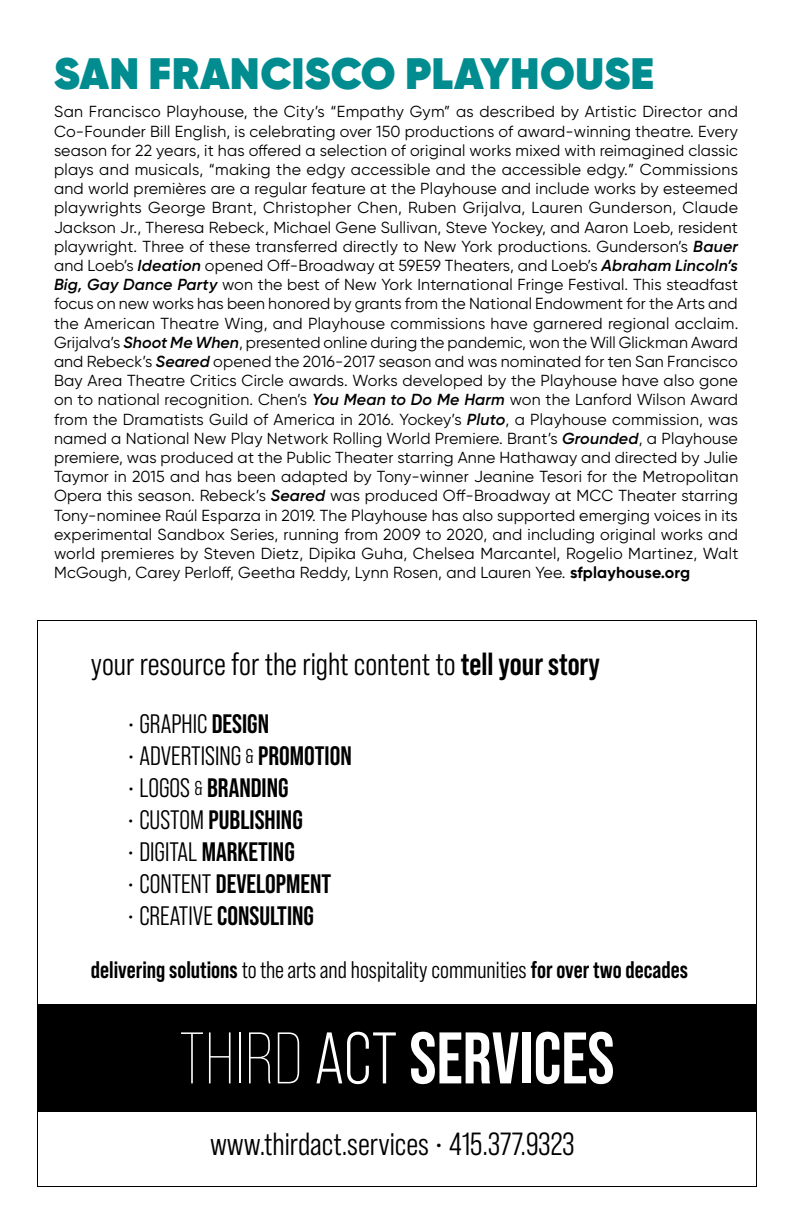
<style>
.page{position:relative;width:792px;height:1224px;background:#fff}
.page>*{position:absolute;margin:0;border:0;box-sizing:border-box;transform-origin:0 0}
.t1{font:800 44px "Gilroy";letter-spacing:.01em;color:#018c90}
.t2{font:32px "Bebas Neue Pro Middle";color:#000}
.t3{font:700 26.8px "Bebas Neue Pro";color:#000}
.t4{font:26.8px "Bebas Neue Pro Middle";color:#000}
.t5{font:700 24px "Bebas Neue Pro";color:#000}
.t6{font:16px/19.2px "Gilroy";letter-spacing:.01em;color:#000;text-align:justify}
.s1{font-weight:600;font-style:italic}
.s2{font-weight:700}
.s3{font-family:"Bebas Neue Pro";font-weight:700}
.s4{font-size:20px}
.s5{font-family:"Bebas Neue Pro Middle";font-weight:400}
.s6{font-family:"Bebas Neue Pro Middle";font-weight:400;font-size:20px}
</style>
<div class="page">
<div style="left:37px;top:1004px;width:720px;height:108px;background:#000"></div>
<svg style="left:181px;top:1032px;width:22px;height:51px"></svg>
<svg style="left:209px;top:1032px;width:22px;height:51px"></svg>
<hr style="left:239px;top:1032px;width:2px;height:51px;background:#fff">
<svg style="left:249px;top:1032px;width:22px;height:51px"></svg>
<svg style="left:278px;top:1032px;width:21px;height:51px"></svg>
<svg style="left:316px;top:1032px;width:80px;height:52px"></svg>
<svg style="left:411px;top:1032px;width:108px;height:52px"></svg>
<div style="left:522px;top:1032px;width:8px;height:51px;background:#fff"></div>
<svg style="left:536px;top:1032px;width:77px;height:52px"></svg>
<h1 class="t1" style="left:54px;top:46px;width:601px">SAN FRANCISCO PLAYHOUSE</h1>
<p class="t6" style="left:54px;top:102px;width:686px">San Francisco Playhouse, the City’s “Empathy Gym” as described by Artistic Director and Co-Founder Bill English, is celebrating over 150 productions of award-winning theatre. Every season for 22 years, it has offered a selection of original works mixed with reimagined classic plays and musicals, “making the edgy accessible and the accessible edgy.” Commissions and world premières are a regular feature at the Playhouse and include works by esteemed playwrights George Brant, Christopher Chen, Ruben Grijalva, Lauren Gunderson, Claude Jackson Jr., Theresa Rebeck, Michael Gene Sullivan, Steve Yockey, and Aaron Loeb, resident playwright. Three of these transferred directly to New York productions. Gunderson’s <span class="s1">Bauer </span>and Loeb’s <span class="s1">Ideation</span> opened Off-Broadway at 59E59 Theaters, and Loeb’s <span class="s1">Abraham Lincoln’s Big, Gay Dance Party</span> won the best of New York International Fringe Festival. This steadfast focus on new works has been honored by grants from the National Endowment for the Arts and the American Theatre Wing, and Playhouse commissions have garnered regional acclaim.<br>Grijalva’s <span class="s1">Shoot Me When</span>, presented online during the pandemic, won the Will Glickman Award and Rebeck’s <span class="s1">Seared</span> opened the 2016-2017 season and was nominated for ten San Francisco Bay Area Theatre Critics Circle awards. Works developed by the Playhouse have also gone on to national recognition. Chen’s <span class="s1">You Mean to Do Me Harm</span> won the Lanford Wilson Award from the Dramatists Guild of America in 2016. Yockey’s <span class="s1">Pluto</span>, a Playhouse commission, was named a National New Play Network Rolling World Premiere. Brant’s <span class="s1">Grounded</span>, a Playhouse premiere, was produced at the Public Theater starring Anne Hathaway and directed by Julie Taymor in 2015 and has been adapted by Tony-winner Jeanine Tesori for the Metropolitan Opera this season. Rebeck’s <span class="s1">Seared</span> was produced Off-Broadway at MCC Theater starring Tony-nominee Raúl Esparza in 2019. The Playhouse has also supported emerging voices in its experimental Sandbox Series, running from 2009 to 2020, and including original works and world premieres by Steven Dietz, Dipika Guha, Chelsea Marcantel, Rogelio Martinez, Walt McGough, Carey Perloff, Geetha Reddy, Lynn Rosen, and Lauren Yee. <span class="s2">sfplayhouse.org</span></p>
<h2 class="t2" style="left:91px;top:646px;width:511px">your resource for the right content to <span class="s3">tell your story</span></h2>
<h3 class="t4" style="left:127px;top:709px;width:144px">• GRAPHIC <span class="s3">DESIGN</span></h3>
<h3 class="t4" style="left:127px;top:741px;width:226px">• ADVERTISING <span class="s4">&amp;</span> <span class="s3">PROMOTION</span></h3>
<h3 class="t3" style="left:127px;top:773px;width:163px"><span class="s5">• LOGOS</span> <span class="s6">&amp;</span> BRANDING</h3>
<h3 class="t3" style="left:127px;top:805px;width:177px"><span class="s5">• CUSTOM</span> PUBLISHING</h3>
<h3 class="t3" style="left:127px;top:837px;width:169px"><span class="s5">• DIGITAL</span> MARKETING</h3>
<h3 class="t3" style="left:127px;top:869px;width:206px"><span class="s5">• CONTENT</span> DEVELOPMENT</h3>
<h3 class="t3" style="left:127px;top:901px;width:189px"><span class="s5">• CREATIVE</span> CONSULTING</h3>
<h3 class="t5" style="left:91px;top:956px;width:598px">delivering solutions <span class="s5">to the arts and hospitality communities</span> for over two decades</h3>
<h2 class="t2" style="left:210px;top:1126px;width:366px">www.thirdact.services • 415.377.9323</h2>
</div>
